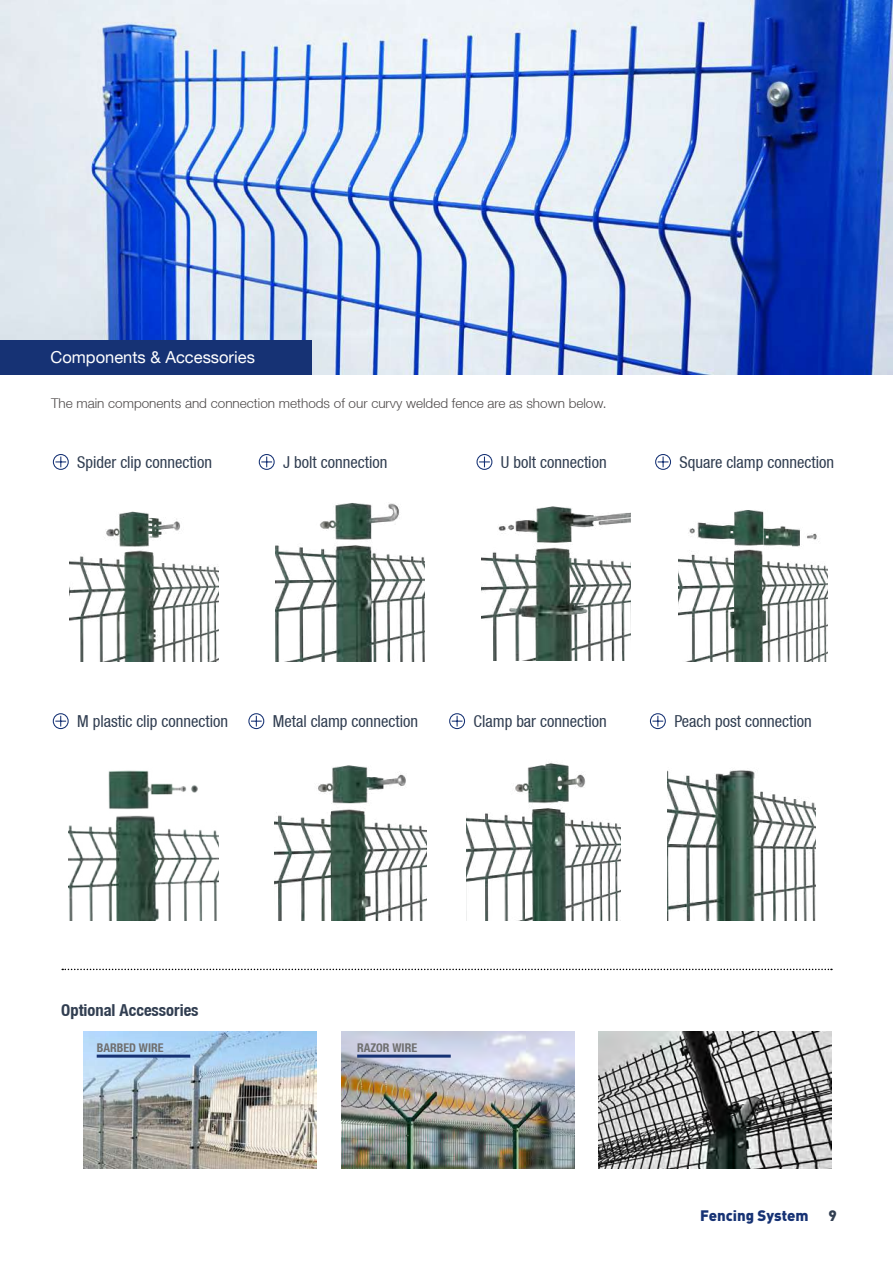
<style>
.page{position:relative;width:893px;height:1263px;background:#fff}
.page>*{position:absolute;margin:0;border:0;box-sizing:border-box;transform-origin:0 0}
.t1{font:condensed 16.5px "Helvetica Neue LT";color:#313e51}
.t2{font:16.5px "Helvetica Neue LT";color:#fff}
.t3{font:700 condensed 16.5px "Helvetica Neue LT";color:#313e51}
.t4{font:900 15px "DIN";color:#163274}
.t5{font:900 15px "DIN";color:#313e51}
.t6{font:300 13.5px "Helvetica Neue LT";color:#4d4949}
.t7{font:700 condensed 12px "Helvetica Neue LT";color:#6f6f6f}
</style>
<div class="page">
<img style="left:0;top:0;width:893px;height:374px">
<div style="left:0;top:340px;width:312px;height:34px;background:#163274"></div>
<svg style="left:259px;top:454px;width:15px;height:15px"></svg>
<div style="left:259px;top:454px;width:16px;height:16px;border:1px solid #163274;border-radius:50%"></div>
<svg style="left:261px;top:457px;width:11px;height:10px"></svg>
<img style="left:276px;top:503px;width:149px;height:158px">
<svg style="left:477px;top:454px;width:15px;height:15px"></svg>
<div style="left:476px;top:454px;width:16px;height:16px;border:1px solid #163274;border-radius:50%"></div>
<svg style="left:479px;top:457px;width:11px;height:10px"></svg>
<img style="left:482px;top:506px;width:149px;height:155px">
<svg style="left:656px;top:454px;width:14px;height:15px"></svg>
<div style="left:655px;top:454px;width:16px;height:16px;border:1px solid #163274;border-radius:50%"></div>
<svg style="left:658px;top:457px;width:10px;height:10px"></svg>
<img style="left:678px;top:510px;width:149px;height:151px">
<svg style="left:53px;top:454px;width:15px;height:15px"></svg>
<div style="left:53px;top:454px;width:16px;height:16px;border:1px solid #163274;border-radius:50%"></div>
<svg style="left:55px;top:457px;width:11px;height:10px"></svg>
<img style="left:70px;top:511px;width:149px;height:150px">
<svg style="left:53px;top:714px;width:15px;height:14px"></svg>
<div style="left:53px;top:713px;width:16px;height:16px;border:1px solid #163274;border-radius:50%"></div>
<svg style="left:55px;top:716px;width:11px;height:10px"></svg>
<img style="left:68px;top:770px;width:151px;height:151px">
<div style="left:248px;top:713px;width:16px;height:16px;border:1px solid #163274;border-radius:50%"></div>
<svg style="left:251px;top:716px;width:11px;height:10px"></svg>
<img style="left:275px;top:765px;width:152px;height:156px">
<svg style="left:450px;top:714px;width:14px;height:14px"></svg>
<div style="left:449px;top:713px;width:16px;height:16px;border:1px solid #163274;border-radius:50%"></div>
<svg style="left:452px;top:716px;width:10px;height:10px"></svg>
<img style="left:466px;top:763px;width:155px;height:158px">
<svg style="left:650px;top:714px;width:15px;height:14px"></svg>
<div style="left:650px;top:713px;width:16px;height:16px;border:1px solid #163274;border-radius:50%"></div>
<svg style="left:652px;top:716px;width:11px;height:10px"></svg>
<img style="left:668px;top:770px;width:148px;height:151px">
<img style="left:84px;top:1031px;width:233px;height:137px">
<img style="left:341px;top:1031px;width:233px;height:137px">
<img style="left:598px;top:1031px;width:233px;height:137px">
<hr style="left:97px;top:1054px;width:93px;height:3px;background:#163274">
<hr style="left:357px;top:1054px;width:94px;height:3px;background:#163274">
<svg style="left:62px;top:969px;width:770px;height:1px"></svg>
<p class="t2" style="left:50px;top:347px;width:206px">Components &amp; Accessories</p>
<p class="t6" style="left:51px;top:395px;width:557px">The main components and connection methods of our curvy welded fence are as shown below.</p>
<p class="t1" style="left:77px;top:452px;width:136px">Spider clip connection</p>
<p class="t1" style="left:283px;top:452px;width:106px">J bolt connection</p>
<p class="t1" style="left:501px;top:452px;width:107px">U bolt connection</p>
<p class="t1" style="left:679px;top:452px;width:156px">Square clamp connection</p>
<p class="t1" style="left:77px;top:712px;width:152px">M plastic clip connection</p>
<p class="t1" style="left:273px;top:712px;width:147px">Metal clamp connection</p>
<p class="t1" style="left:474px;top:712px;width:135px">Clamp bar connection</p>
<p class="t1" style="left:674px;top:712px;width:139px">Peach post connection</p>
<p class="t3" style="left:61px;top:1000px;width:139px">Optional Accessories</p>
<p class="t7" style="left:97px;top:1040px;width:68px">BARBED WIRE</p>
<p class="t7" style="left:357px;top:1040px;width:61px">RAZOR WIRE</p>
<p class="t4" style="left:700px;top:1205px;width:110px">Fencing System</p>
<p class="t5" style="left:829px;top:1205px;width:10px">9</p>
</div>
